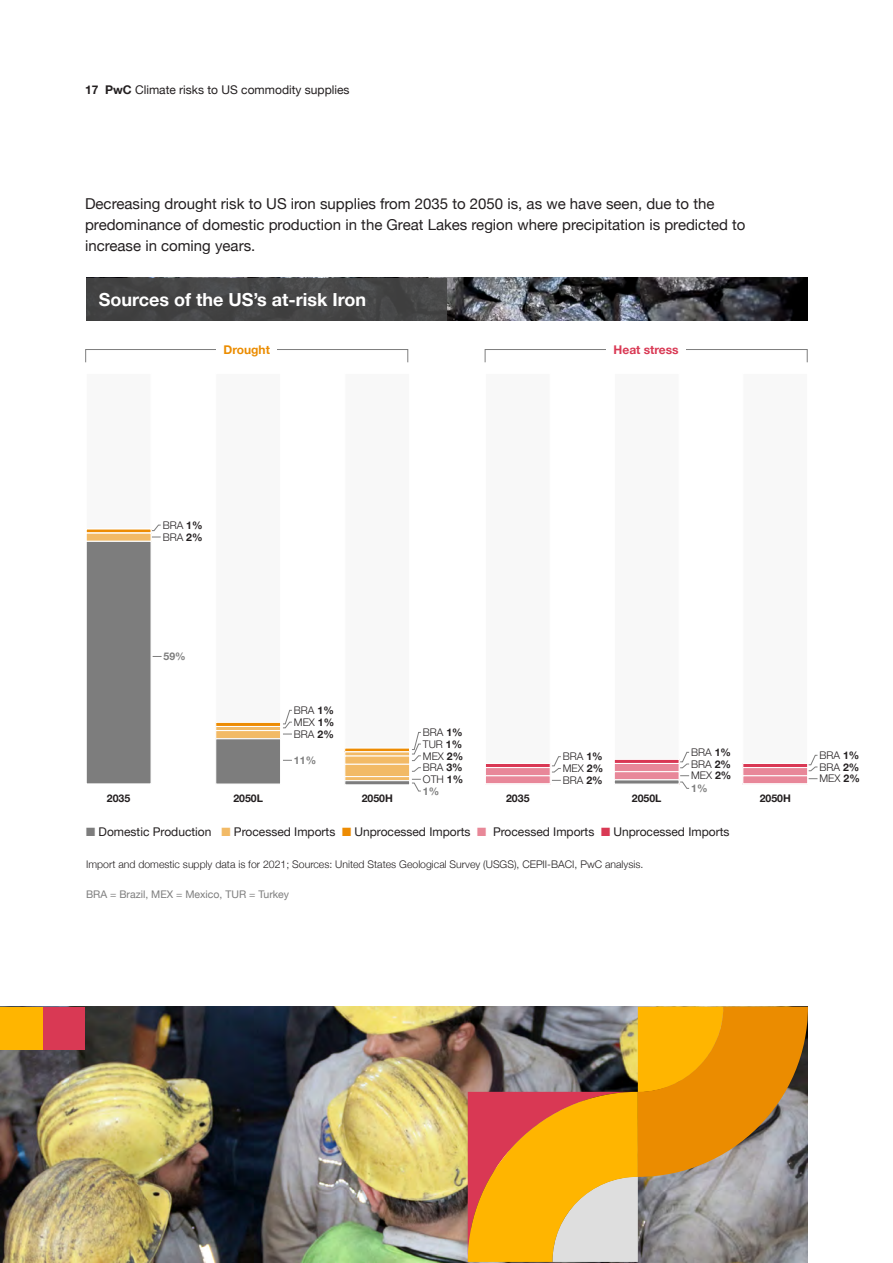
<style>
.page{position:relative;width:893px;height:1263px;background:#fff}
.page>*{position:absolute;margin:0;border:0;box-sizing:border-box;transform-origin:0 0}
.Sub_Sub{font:700 18px "Helvetica Neue LT Pro";color:#fff}
.Body{font:15px/21px "Helvetica Neue";color:#231f20}
.Body_copy{font:12px "Helvetica Neue LT Pro";color:#231f20}
.t1{font:12px "Helvetica Neue";color:#231f20}
.Body_copy-2{font:700 12px "Helvetica Neue LT Pro";color:#d93954}
.Body_copy-3{font:700 12px "Helvetica Neue LT Pro";color:#eb8c00}
.Body-2{font:300 10.5px "Helvetica Neue";color:#231f20}
.Body_copy-4{font:300 10.5px "Helvetica Neue LT Pro";color:#231f20}
.Note_Source{font:10.5px "Helvetica Neue";color:#7d7d7d}
.Body_copy-5{font:700 10.5px "Helvetica Neue LT Pro";color:#231f20}
.Body_copy-6{font:700 10.5px "Helvetica Neue LT Pro";color:#7d7d7d}
.s1{font-weight:700}
.s2{color:#7d7d7d}
.s3{color:#f2ba66}
.s4{color:#ed8c03}
.s5{color:#e88898}
.s6{color:#d93954}
</style>
<div class="page">
<img style="left:0;top:1007px;width:808px;height:256px">
<svg style="left:468px;top:1007px;width:340px;height:255px;background:#c39148"></svg>
<div style="left:43px;top:1007px;width:42px;height:42px;background:#d93954"></div>
<div style="left:0;top:1007px;width:43px;height:42px;background:#ffb500"></div>
<img style="left:447px;top:278px;width:360px;height:42px">
<div style="left:86px;top:278px;width:361px;height:42px;background:#464646"></div>
<div style="left:485px;top:373px;width:66px;height:411px;background:#f8f8f8"></div>
<div style="left:614px;top:373px;width:65px;height:411px;background:#f8f8f8"></div>
<div style="left:742px;top:373px;width:66px;height:411px;background:#f8f8f8"></div>
<div style="left:344px;top:373px;width:66px;height:411px;background:#f8f8f8"></div>
<div style="left:215px;top:373px;width:66px;height:411px;background:#f8f8f8"></div>
<div style="left:85px;top:349px;width:323px;height:14px;border:1px solid #7d7d7d"></div>
<div style="left:485px;top:349px;width:323px;height:14px;border:1px solid #7d7d7d"></div>
<div style="left:216px;top:343px;width:61px;height:13px;background:#fff"></div>
<div style="left:606px;top:343px;width:80px;height:13px;background:#fff"></div>
<div style="left:86px;top:373px;width:65px;height:411px;background:#f8f8f8"></div>
<svg style="left:412px;top:732px;width:9px;height:29px"></svg>
<svg style="left:151px;top:524px;width:10px;height:7px"></svg>
<svg style="left:412px;top:767px;width:9px;height:5px"></svg>
<svg style="left:552px;top:756px;width:9px;height:17px"></svg>
<svg style="left:679px;top:751px;width:11px;height:17px"></svg>
<svg style="left:808px;top:754px;width:10px;height:17px"></svg>
<svg style="left:283px;top:709px;width:9px;height:26px"></svg>
<svg style="left:412px;top:779px;width:9px;height:13px"></svg>
<svg style="left:679px;top:775px;width:11px;height:14px"></svg>
<svg style="left:86px;top:529px;width:65px;height:4px"></svg>
<div style="left:86px;top:533px;width:65px;height:9px;background:#f2ba66;border:1px solid #fff"></div>
<div style="left:86px;top:541px;width:65px;height:243px;background:#7d7d7d;border:1px solid #fff"></div>
<svg style="left:215px;top:722px;width:66px;height:4px"></svg>
<svg style="left:344px;top:748px;width:66px;height:3px"></svg>
<svg style="left:215px;top:726px;width:66px;height:4px"></svg>
<div style="left:215px;top:730px;width:66px;height:9px;background:#f2ba66;border:1px solid #fff"></div>
<div style="left:215px;top:738px;width:66px;height:46px;background:#7d7d7d;border:1px solid #fff"></div>
<svg style="left:344px;top:751px;width:66px;height:5px"></svg>
<svg style="left:344px;top:756px;width:66px;height:9px"></svg>
<div style="left:344px;top:764px;width:66px;height:13px;background:#f2ba66;border:1px solid #fff"></div>
<svg style="left:344px;top:776px;width:66px;height:4px"></svg>
<svg style="left:344px;top:780px;width:66px;height:5px"></svg>
<svg style="left:485px;top:763px;width:66px;height:4px"></svg>
<div style="left:485px;top:767px;width:66px;height:9px;background:#e88799;border:1px solid #fff"></div>
<div style="left:485px;top:775px;width:66px;height:9px;background:#e88799;border:1px solid #fff"></div>
<svg style="left:614px;top:759px;width:65px;height:4px"></svg>
<div style="left:614px;top:763px;width:65px;height:9px;background:#e88799;border:1px solid #fff"></div>
<div style="left:614px;top:771px;width:65px;height:9px;background:#e88799;border:1px solid #fff"></div>
<svg style="left:614px;top:779px;width:65px;height:5px"></svg>
<svg style="left:742px;top:763px;width:66px;height:4px"></svg>
<div style="left:742px;top:767px;width:66px;height:9px;background:#e88799;border:1px solid #fff"></div>
<div style="left:742px;top:775px;width:66px;height:9px;background:#e88799;border:1px solid #fff"></div>
<p class="t1" style="left:85px;top:81px;width:266px"><span class="s1">17 PwC</span> Climate risks to US commodity supplies</p>
<p class="Body" style="left:85px;top:194px;width:662px">Decreasing drought risk to US iron supplies from 2035 to 2050 is, as we have seen, due to the predominance of domestic production in the Great Lakes region where precipitation is predicted to increase in coming years.</p>
<p class="Sub_Sub" style="left:99px;top:288px;width:269px">Sources of the US’s at-risk Iron</p>
<p class="Body_copy-3" style="left:223px;top:342px;width:48px">Drought</p>
<p class="Body_copy-2" style="left:614px;top:342px;width:67px">Heat stress</p>
<p class="Body_copy-4" style="left:163px;top:519px;width:41px">BRA <span class="s1">1%</span></p>
<p class="Body_copy-4" style="left:163px;top:531px;width:41px">BRA <span class="s1">2%</span></p>
<p class="Body_copy-6" style="left:164px;top:650px;width:24px">59%</p>
<p class="Body_copy-4" style="left:294px;top:704px;width:41px">BRA <span class="s1">1%</span></p>
<p class="Body_copy-4" style="left:294px;top:716px;width:42px">MEX <span class="s1">1%</span></p>
<p class="Body_copy-4" style="left:423px;top:726px;width:41px">BRA <span class="s1">1%</span></p>
<p class="Body_copy-4" style="left:423px;top:749px;width:42px">MEX <span class="s1">2%</span></p>
<p class="Body_copy-4" style="left:294px;top:728px;width:41px">BRA <span class="s1">2%</span></p>
<p class="Body_copy-4" style="left:423px;top:738px;width:41px">TUR <span class="s1">1%</span></p>
<p class="Body_copy-4" style="left:691px;top:746px;width:41px">BRA <span class="s1">1%</span></p>
<p class="Body_copy-4" style="left:819px;top:749px;width:41px">BRA <span class="s1">1%</span></p>
<p class="Body_copy-4" style="left:563px;top:750px;width:41px">BRA <span class="s1">1%</span></p>
<p class="Body_copy-6" style="left:294px;top:754px;width:24px">11%</p>
<p class="Body_copy-4" style="left:691px;top:758px;width:41px">BRA <span class="s1">2%</span></p>
<p class="Body_copy-4" style="left:819px;top:760px;width:41px">BRA <span class="s1">2%</span></p>
<p class="Body_copy-4" style="left:423px;top:761px;width:41px">BRA <span class="s1">3%</span></p>
<p class="Body_copy-4" style="left:563px;top:762px;width:42px">MEX <span class="s1">2%</span></p>
<p class="Body_copy-4" style="left:691px;top:769px;width:42px">MEX <span class="s1">2%</span></p>
<p class="Body_copy-6" style="left:691px;top:782px;width:18px">1%</p>
<p class="Body_copy-4" style="left:819px;top:772px;width:42px">MEX <span class="s1">2%</span></p>
<p class="Body_copy-4" style="left:423px;top:773px;width:42px">OTH <span class="s1">1%</span></p>
<p class="Body_copy-6" style="left:423px;top:784px;width:18px">1%</p>
<p class="Body_copy-4" style="left:563px;top:774px;width:41px">BRA <span class="s1">2%</span></p>
<p class="Body_copy-5" style="left:107px;top:792px;width:25px">2035</p>
<p class="Body_copy-5" style="left:233px;top:792px;width:31px">2050L</p>
<p class="Body_copy-5" style="left:362px;top:792px;width:33px">2050H</p>
<p class="Body_copy-5" style="left:506px;top:792px;width:25px">2035</p>
<p class="Body_copy-5" style="left:632px;top:792px;width:31px">2050L</p>
<p class="Body_copy-5" style="left:760px;top:791px;width:33px">2050H</p>
<p class="Body_copy" style="left:86px;top:824px;width:645px"><span class="s2">■</span> Domestic Production <span class="s3">■</span> Processed Imports <span class="s4">■</span> Unprocessed Imports <span class="s5">■</span> Processed Imports <span class="s6">■</span> Unprocessed Imports</p>
<p class="Body-2" style="left:86px;top:856px;width:559px">Import and domestic supply data is for 2021; Sources: United States Geological Survey (USGS), CEPII-BACI, PwC analysis.</p>
<p class="Note_Source" style="left:86px;top:886px;width:205px">BRA = Brazil, MEX = Mexico, TUR = Turkey</p>
</div>
